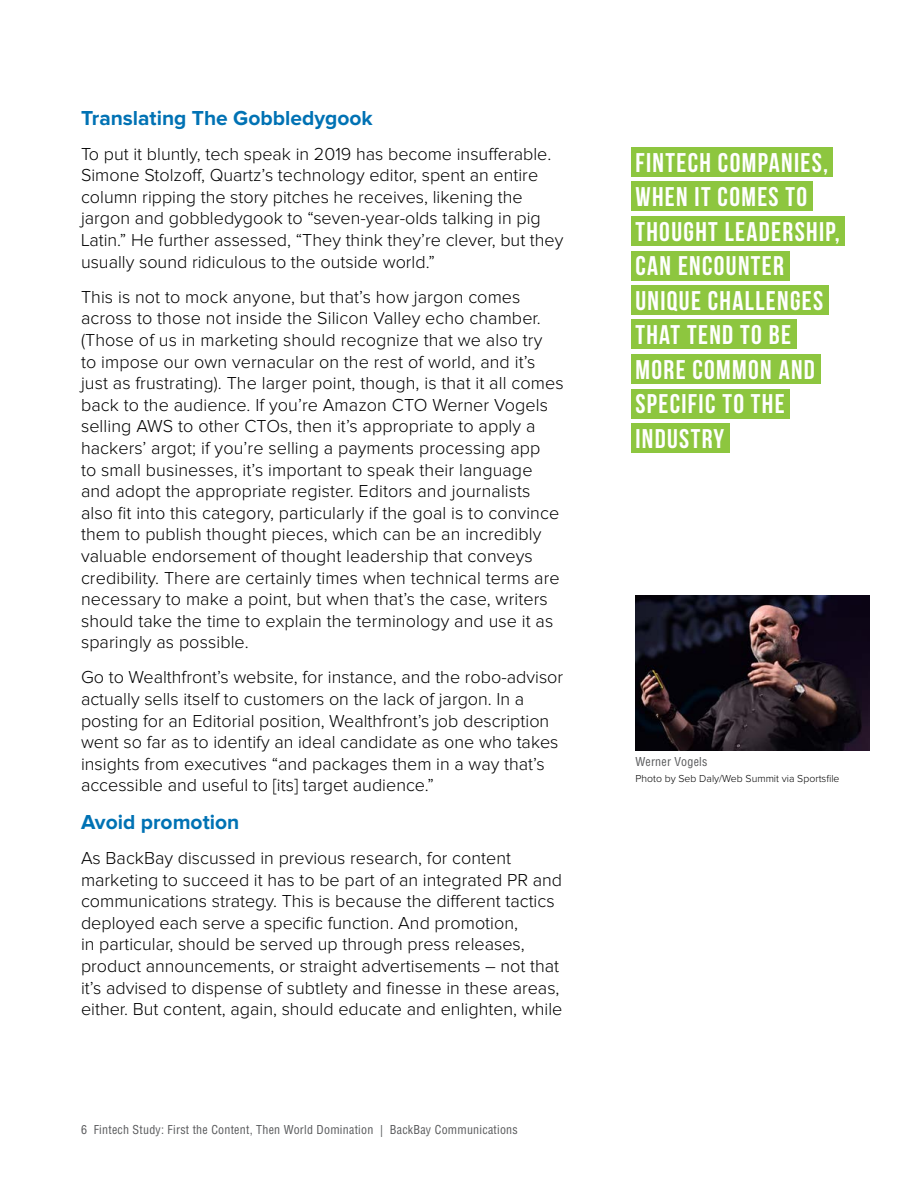
<style>
.page{position:relative;width:918px;height:1188px;background:#fff}
.page>*{position:absolute;margin:0;border:0;box-sizing:border-box;transform-origin:0 0}
.t1{font:27px/34.5px "Bebas Neue";letter-spacing:.05em;color:#fff}
.t2{font:700 21px "Proxima Nova";color:#0072b4}
.t3{font:300 18px/21.6px "Proxima Nova";color:#000}
.t4{font:condensed 12px "Helvetica";letter-spacing:.02em;color:#58595b}
.t5{font:300 10.5px "Proxima Nova";color:#000}
</style>
<div class="page">
<div style="left:631px;top:285px;width:197px;height:30px;background:#8dc63f"></div>
<div style="left:631px;top:320px;width:165px;height:29px;background:#8dc63f"></div>
<div style="left:631px;top:354px;width:190px;height:30px;background:#8dc63f"></div>
<div style="left:631px;top:389px;width:159px;height:29px;background:#8dc63f"></div>
<div style="left:631px;top:423px;width:99px;height:30px;background:#8dc63f"></div>
<div style="left:631px;top:251px;width:159px;height:30px;background:#8dc63f"></div>
<div style="left:631px;top:216px;width:214px;height:30px;background:#8dc63f"></div>
<div style="left:631px;top:181px;width:181px;height:30px;background:#8dc63f"></div>
<div style="left:631px;top:147px;width:202px;height:29px;background:#8dc63f"></div>
<img style="left:635px;top:595px;width:234px;height:156px">
<p class="t2" style="left:81px;top:108px;width:293px">Translating The Gobbledygook</p>
<p class="t3" style="left:81px;top:144px;width:484px">To put it bluntly, tech speak in 2019 has become insufferable.<br>Simone Stolzoff, Quartz’s technology editor, spent an entire column ripping the story pitches he receives, likening the jargon and gobbledygook to “seven-year-olds talking in pig Latin.” He further assessed, “They think they’re clever, but they usually sound ridiculous to the outside world.”</p>
<p class="t3" style="left:81px;top:287px;width:484px">This is not to mock anyone, but that’s how jargon comes across to those not inside the Silicon Valley echo chamber. (Those of us in marketing should recognize that we also try<br>to impose our own vernacular on the rest of world, and it’s just as frustrating). The larger point, though, is that it all comes back to the audience. If you’re Amazon CTO Werner Vogels selling AWS to other CTOs, then it’s appropriate to apply a hackers’ argot; if you’re selling a payments processing app<br>to small businesses, it’s important to speak their language and adopt the appropriate register. Editors and journalists also fit into this category, particularly if the goal is to convince them to publish thought pieces, which can be an incredibly valuable endorsement of thought leadership that conveys credibility. There are certainly times when technical terms are necessary to make a point, but when that’s the case, writers should take the time to explain the terminology and use it as sparingly as possible.</p>
<p class="t3" style="left:81px;top:667px;width:484px">Go to Wealthfront’s website, for instance, and the robo-advisor actually sells itself to customers on the lack of jargon. In a posting for an Editorial position, Wealthfront’s job description went so far as to identify an ideal candidate as one who takes insights from executives “and packages them in a way that’s accessible and useful to [its] target audience.”</p>
<p class="t2" style="left:81px;top:812px;width:160px">Avoid promotion</p>
<p class="t3" style="left:81px;top:848px;width:483px">As BackBay discussed in previous research, for content marketing to succeed it has to be part of an integrated PR and communications strategy. This is because the different tactics deployed each serve a specific function. And promotion,<br>in particular, should be served up through press releases, product announcements, or straight advertisements – not that it’s advised to dispense of subtlety and finesse in these areas, either. But content, again, should educate and enlighten, while</p>
<p class="t4" style="left:81px;top:1122px;width:438px">6 Fintech Study: First the Content, Then World Domination | BackBay Communications</p>
<h1 class="t1" style="left:635px;top:145px;width:206px">FINTECH COMPANIES,<br>WHEN IT COMES TO<br>THOUGHT LEADERSHIP,<br>CAN ENCOUNTER<br>UNIQUE CHALLENGES<br>THAT TEND TO BE<br>MORE COMMON AND<br>SPECIFIC TO THE<br>INDUSTRY</h1>
<p class="t4" style="left:635px;top:754px;width:74px">Werner Vogels</p>
<p class="t5" style="left:635px;top:774px;width:206px">Photo by Seb Daly/Web Summit via Sportsfile</p>
</div>
